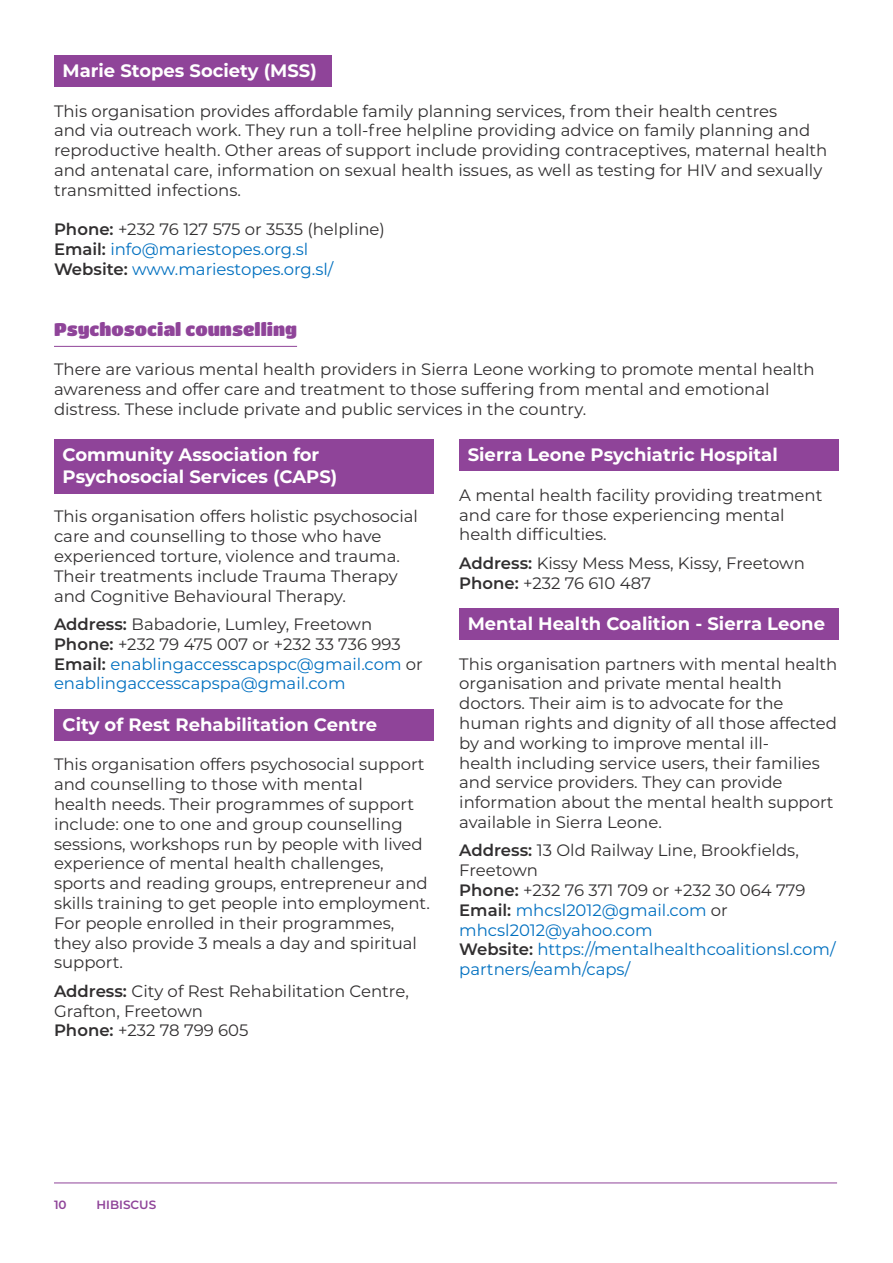
<style>
.page{position:relative;width:893px;height:1263px;background:#fff}
.page>*{position:absolute;margin:0;border:0;box-sizing:border-box;transform-origin:0 0}
.t1{font:700 18px/21.6px "Montserrat";color:#fff}
.t2{font:18px "Titan One";color:#8f4499}
.t3{font:16.5px/19.8px "Montserrat";color:#312f30}
.t4{font:16.5px/19.8px "Montserrat";color:#0070c0}
.t5{font:600 12px "Montserrat";color:#8f4499}
.s1{font-weight:600;color:#312f30}
.s2{color:#312f30}
.s3{font-weight:600}
</style>
<div class="page">
<hr style="left:54px;top:1182px;width:783px;height:1px;background:#8f4499">
<div style="left:459px;top:608px;width:380px;height:32px;background:#8f4499"></div>
<div style="left:54px;top:709px;width:380px;height:32px;background:#8f4499"></div>
<div style="left:54px;top:439px;width:380px;height:55px;background:#8f4499"></div>
<div style="left:459px;top:439px;width:380px;height:32px;background:#8f4499"></div>
<hr style="left:54px;top:346px;width:243px;height:1px;background:#8f4499">
<div style="left:54px;top:55px;width:278px;height:32px;background:#8f4499"></div>
<p class="t1" style="left:63px;top:59px;width:256px">Marie Stopes Society (MSS)</p>
<p class="t3" style="left:54px;top:100px;width:775px">This organisation provides affordable family planning services, from their health centres<br>and via outreach work. They run a toll-free helpline providing advice on family planning and reproductive health. Other areas of support include providing contraceptives, maternal health and antenatal care, information on sexual health issues, as well as testing for HIV and sexually transmitted infections.</p>
<p class="t4" style="left:54px;top:219px;width:333px"><span class="s1">Phone:</span> <span class="s2">+232 76 127 575 or 3535 (helpline)<br></span><span class="s1">Email:</span> info@mariestopes.org.sl<br><span class="s1">Website:</span> www.mariestopes.org.sl/</p>
<p class="t2" style="left:54px;top:318px;width:245px">Psychosocial counselling</p>
<p class="t3" style="left:54px;top:359px;width:762px">There are various mental health providers in Sierra Leone working to promote mental health awareness and offer care and treatment to those suffering from mental and emotional distress. These include private and public services in the country.</p>
<p class="t1" style="left:63px;top:443px;width:276px">Community Association for<br>Psychosocial Services (CAPS)</p>
<p class="t3" style="left:54px;top:506px;width:366px">This organisation offers holistic psychosocial care and counselling to those who have experienced torture, violence and trauma.<br>Their treatments include Trauma Therapy and Cognitive Behavioural Therapy.</p>
<p class="t4" style="left:54px;top:614px;width:370px"><span class="s1">Address:</span> <span class="s2">Babadorie, Lumley, Freetown </span><span class="s1">Phone:</span> <span class="s2">+232 79 475 007 or +232 33 736 993<br></span><span class="s1">Email:</span> enablingaccesscapspc@gmail.com <span class="s2">or </span>enablingaccesscapspa@gmail.com</p>
<p class="t1" style="left:63px;top:713px;width:316px">City of Rest Rehabilitation Centre</p>
<p class="t3" style="left:54px;top:754px;width:377px">This organisation offers psychosocial support and counselling to those with mental<br>health needs. Their programmes of support include: one to one and group counselling sessions, workshops run by people with lived experience of mental health challenges, sports and reading groups, entrepreneur and skills training to get people into employment.<br>For people enrolled in their programmes, they also provide 3 meals a day and spiritual support.</p>
<p class="t3" style="left:54px;top:980px;width:356px"><span class="s3">Address:</span> City of Rest Rehabilitation Centre,<br>Grafton, Freetown<br><span class="s3">Phone:</span> +232 78 799 605</p>
<p class="t1" style="left:468px;top:443px;width:312px">Sierra Leone Psychiatric Hospital</p>
<p class="t3" style="left:459px;top:484px;width:365px">A mental health facility providing treatment and care for those experiencing mental health difficulties.</p>
<p class="t3" style="left:459px;top:552px;width:347px"><span class="s3">Address:</span> Kissy Mess Mess, Kissy, Freetown<br><span class="s3">Phone:</span> +232 76 610 487</p>
<p class="t1" style="left:468px;top:612px;width:359px">Mental Health Coalition - Sierra Leone</p>
<p class="t3" style="left:459px;top:653px;width:380px">This organisation partners with mental health organisation and private mental health doctors. Their aim is to advocate for the human rights and dignity of all those affected by and working to improve mental ill-<br>health including service users, their families and service providers. They can provide information about the mental health support available in Sierra Leone.</p>
<p class="t4" style="left:459px;top:840px;width:378px"><span class="s1">Address:</span> <span class="s2">13 Old Railway Line, Brookfields,<br>Freetown<br></span><span class="s1">Phone:</span> <span class="s2">+232 76 371 709 or +232 30 064 779<br></span><span class="s1">Email:</span> mhcsl2012@gmail.com <span class="s2">or </span>mhcsl2012@yahoo.com<br><span class="s1">Website:</span> https://mentalhealthcoalitionsl.com/ partners/eamh/caps/</p>
<p class="t5" style="left:54px;top:1196px;width:14px">10</p>
<p class="t5" style="left:97px;top:1196px;width:61px">HIBISCUS</p>
</div>
